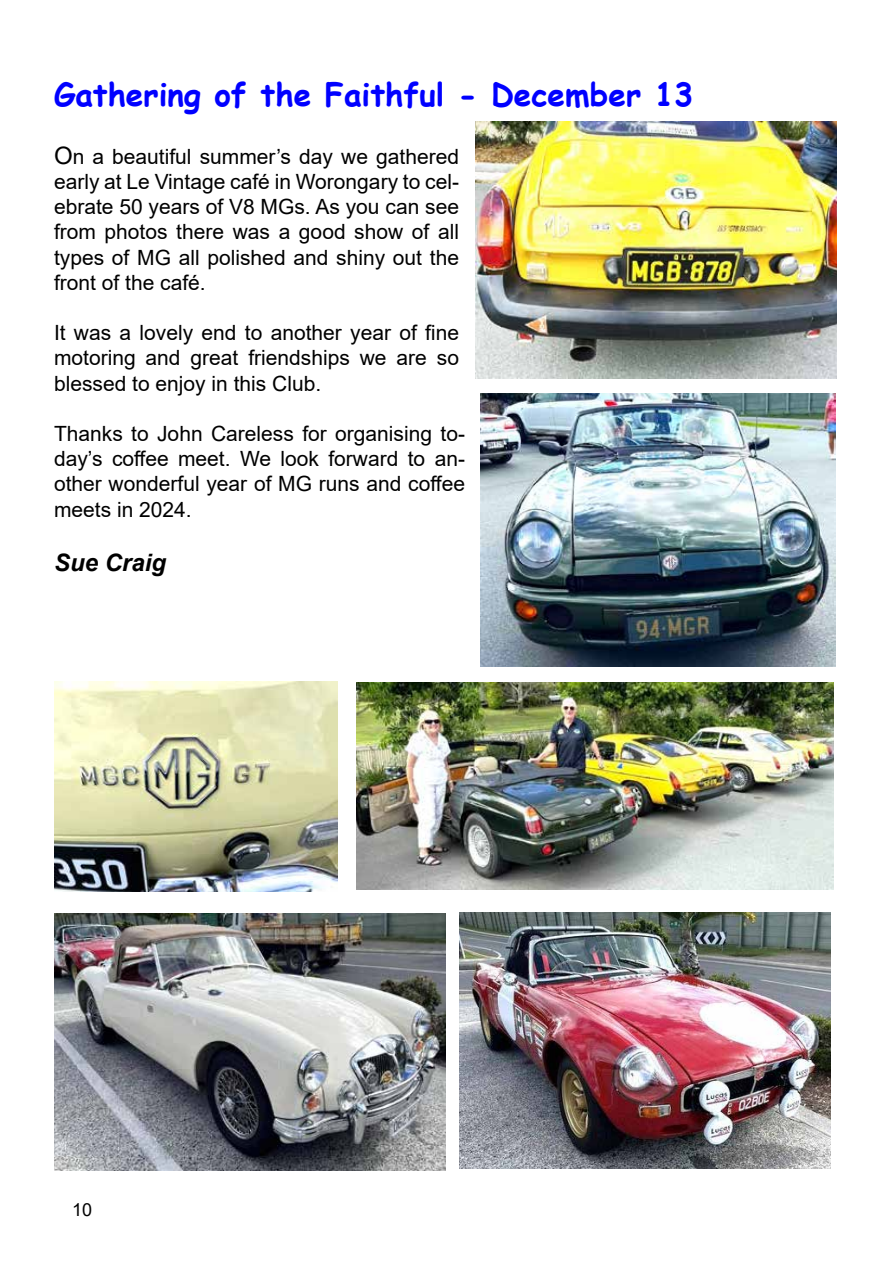
<style>
.page{position:relative;width:893px;height:1263px;background:#fff}
.page>*{position:absolute;margin:0;border:0;box-sizing:border-box;transform-origin:0 0}
.t1{font:700 31.5px "Comic Sans MS";color:#00f}
.t2{font:italic 700 24px "Arial";color:#000}
.t3{font:21px/25.2px "Arial";color:#000;text-align:justify}
.t4{font:18px "Arial";color:#000}
.s1{font-size:24px}
</style>
<div class="page">
<img style="left:476px;top:122px;width:360px;height:256px">
<img style="left:480px;top:393px;width:356px;height:273px">
<img style="left:356px;top:682px;width:477px;height:208px">
<img style="left:54px;top:681px;width:284px;height:210px">
<img style="left:459px;top:912px;width:371px;height:256px">
<img style="left:54px;top:914px;width:392px;height:256px">
<h1 class="t1" style="left:54px;top:71px;width:641px">Gathering of the Faithful - December 13</h1>
<p class="t3" style="left:54px;top:144px;width:407px"><span class="s1">O</span>n a beautiful summer’s day we gathered early at Le Vintage café in Worongary to cel&shy;ebrate 50 years of V8 MGs. As you can see from photos there was a good show of all types of MG all polished and shiny out the front of the café.</p>
<p class="t3" style="left:54px;top:320px;width:406px">It was a lovely end to another year of fine motoring and great friendships we are so blessed to enjoy in this Club.</p>
<p class="t3" style="left:54px;top:421px;width:412px">Thanks to John Careless for organising to&shy;day’s coffee meet. We look forward to an&shy;other wonderful year of MG runs and coffee meets in 2024.</p>
<p class="t2" style="left:54px;top:546px;width:114px">Sue Craig</p>
<p class="t4" style="left:72px;top:1197px;width:22px">10</p>
</div>
